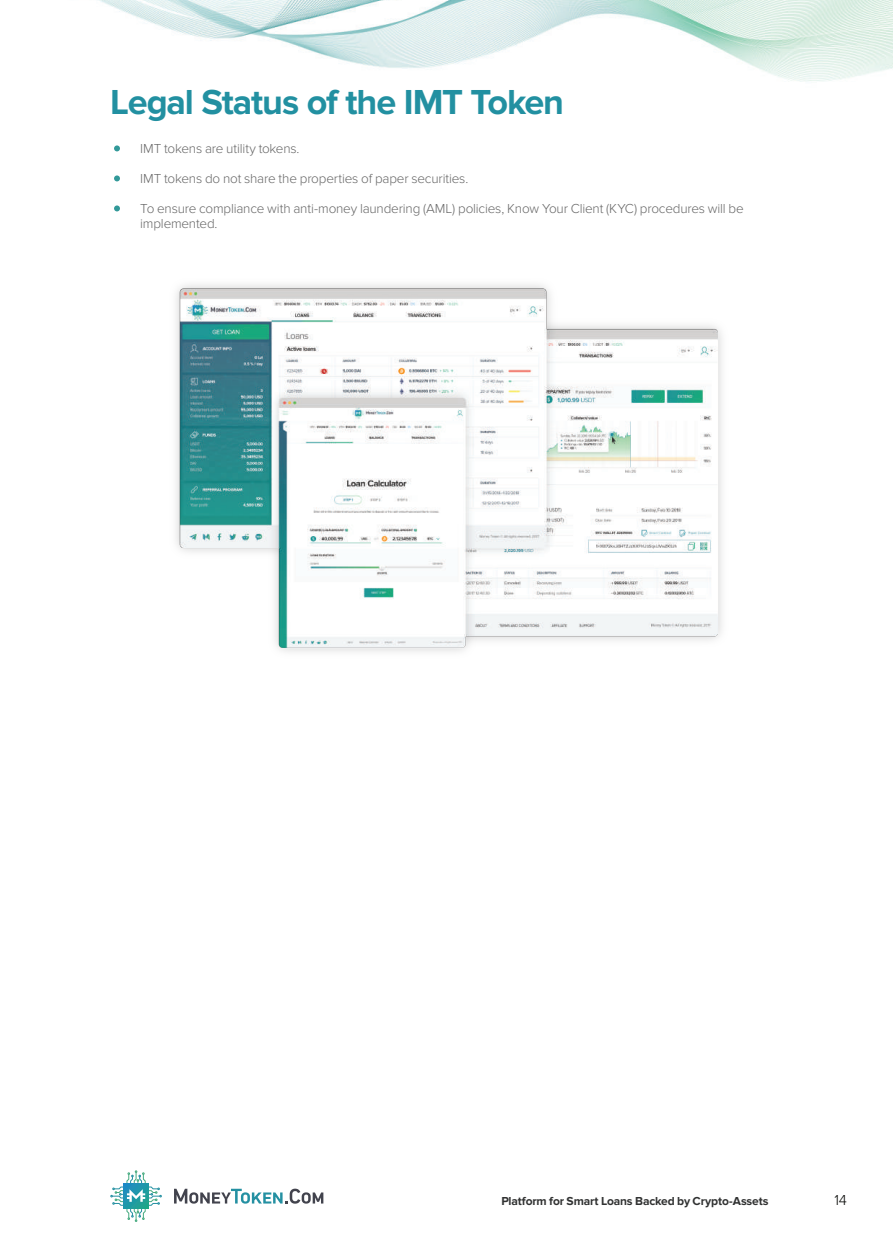
<style>
.page{position:relative;width:893px;height:1258px;background:#fff}
.page>*{position:absolute;margin:0;border:0;box-sizing:border-box;transform-origin:0 0}
.t1{font:700 36px "Proxima Nova";letter-spacing:-.03em;color:#2290a1}
.t2{font:300 15px "Proxima Nova";color:#040503}
.t3{font:300 13.5px/15px "Proxima Nova";letter-spacing:-.015em;color:#666}
.t4{font:700 12px "Proxima Nova";letter-spacing:-.01em;color:#313232}
</style>
<div class="page">
<img style="left:99px;top:0;width:794px;height:82px">
<img style="left:176px;top:284px;width:546px;height:368px">
<svg style="left:114px;top:145px;width:6px;height:6px"></svg>
<svg style="left:114px;top:175px;width:6px;height:6px"></svg>
<svg style="left:114px;top:205px;width:6px;height:6px"></svg>
<svg style="left:110px;top:1170px;width:52px;height:51px"></svg>
<svg style="left:174px;top:1188px;width:149px;height:15px"></svg>
<h1 class="t1" style="left:110px;top:81px;width:455px">Legal Status of the IMT Token</h1>
<p class="t3" style="left:140px;top:141px;width:161px">IMT tokens are utility tokens.</p>
<p class="t3" style="left:140px;top:171px;width:330px">IMT tokens do not share the properties of paper securities.</p>
<p class="t3" style="left:140px;top:201px;width:605px">To ensure compliance with anti-money laundering (AML) policies, Know Your Client (KYC) procedures will be implemented.</p>
<p class="t4" style="left:501px;top:1193px;width:269px">Platform for Smart Loans Backed by Crypto-Assets</p>
<p class="t2" style="left:834px;top:1191px;width:14px">14</p>
</div>
